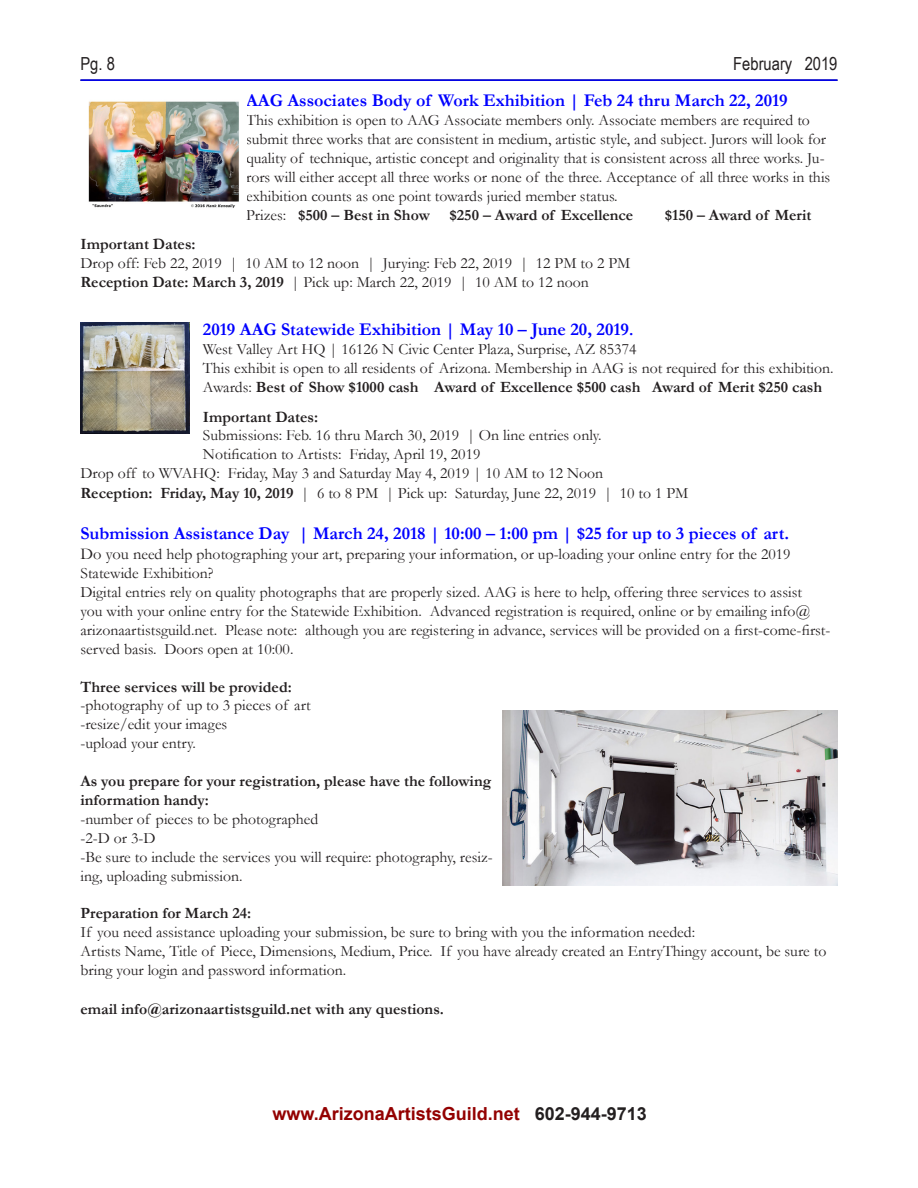
<style>
.page{position:relative;width:918px;height:1188px;background:#fff}
.page>*{position:absolute;margin:0;border:0;box-sizing:border-box;transform-origin:0 0}
.t1{font:700 18px "Garamond";color:#00f}
.t2{font:700 18px "Arial";color:#930000}
.t3{font:18px "Arial Narrow";color:#231f20}
.t4{font:15.75px/18.9px "Garamond";color:#231f20}
.t5{font:700 15.75px/18.9px "Garamond";color:#231f20}
.s1{font-weight:700}
.s2{font-size:16.5px}
.s3{color:#231f20}
</style>
<div class="page">
<hr style="left:80px;top:80px;width:758px;height:1px;background:#231f20">
<hr style="left:80px;top:79px;width:757px;height:2px;background:#00f">
<img style="left:80px;top:322px;width:109px;height:111px">
<img style="left:88px;top:101px;width:151px;height:107px">
<img style="left:503px;top:711px;width:335px;height:174px">
<p class="t3" style="left:80px;top:51px;width:36px">Pg. 8</p>
<p class="t3" style="left:733px;top:51px;width:106px">February 2019</p>
<p class="t1" style="left:246px;top:88px;width:543px">AAG Associates Body of Work Exhibition | Feb 24 thru March 22, 2019</p>
<p class="t4" style="left:246px;top:110px;width:586px">This exhibition is open to AAG Associate members only. Associate members are required to submit three works that are consistent in medium, artistic style, and subject. Jurors will look for quality of technique, artistic concept and originality that is consistent across all three works. Ju&shy;rors will either accept all three works or none of the three. Acceptance of all three works in this exhibition counts as one point towards juried member status.<br>Prizes: <span class="s1">$500 – Best in Show $250 – Award of Excellence</span></p>
<p class="t5" style="left:665px;top:205px;width:148px">$150 – Award of Merit</p>
<p class="t5" style="left:80px;top:235px;width:117px">Important Dates:</p>
<p class="t4" style="left:80px;top:253px;width:551px">Drop off: Feb 22, 2019 | 10 AM to 12 noon | Jurying: Feb 22, 2019 | 12 PM to 2 PM<br><span class="s1">Reception Date: March 3, 2019</span> | Pick up: March 22, 2019 | 10 AM to 12 noon</p>
<p class="t1" style="left:203px;top:317px;width:432px">2019 AAG Statewide Exhibition | May 10 – June 20, 2019<span class="s2">.</span></p>
<p class="t4" style="left:203px;top:339px;width:632px">West Valley Art HQ | 16126 N Civic Center Plaza, Surprise, AZ 85374<br>This exhibit is open to all residents of Arizona. Membership in AAG is not required for this exhibition.<br>Awards: <span class="s1">Best of Show $1000 cash Award of Excellence $500 cash Award of Merit $250 cash</span></p>
<p class="t5" style="left:203px;top:407px;width:117px">Important Dates:</p>
<p class="t4" style="left:203px;top:426px;width:400px">Submissions: Feb. 16 thru March 30, 2019 | On line entries only.</p>
<p class="t4" style="left:203px;top:445px;width:279px">Notification to Artists: Friday, April 19, 2019</p>
<p class="t4" style="left:80px;top:463px;width:524px">Drop off to WVAHQ: Friday, May 3 and Saturday May 4, 2019 | 10 AM to 12 Noon</p>
<p class="t4" style="left:80px;top:483px;width:609px"><span class="s1">Reception: Friday, May 10, 2019</span> | 6 to 8 PM | Pick up: Saturday, June 22, 2019 | 10 to 1 PM</p>
<p class="t1" style="left:80px;top:522px;width:710px">Submission Assistance Day | March 24, 2018 | 10:00 – 1:00 pm | $25 for up to 3 pieces of art.</p>
<p class="t4" style="left:80px;top:544px;width:752px"><span class="s2">Do you n</span>eed help photographing your art, preparing your information, or up-loading your online entry for the 2019<br>Statewide Exhibition?<br>Digital entries rely on quality photographs that are properly sized. AAG is here to help, offering three services to assist<br>you with your online entry for the Statewide Exhibition. Advanced registration is required, online or by emailing info@ arizonaartistsguild.net. Please note: although you are registering in advance, services will be provided on a first-come-first&shy;served basis. Doors open at 10:00.</p>
<p class="t5" style="left:80px;top:677px;width:213px">Three services will be provided:</p>
<p class="t4" style="left:80px;top:696px;width:232px">-photography of up to 3 pieces of art -resize/edit your images<br>-upload your entry.</p>
<p class="t5" style="left:80px;top:772px;width:412px">As you prepare for your registration, please have the following information handy:</p>
<p class="t4" style="left:80px;top:809px;width:414px">-number of pieces to be photographed<br>-2-D or 3-D<br>-Be sure to include the services you will require: photography, resiz&shy;ing, uploading submission.</p>
<p class="t5" style="left:80px;top:904px;width:172px">Preparation for March 24:</p>
<p class="t4" style="left:80px;top:922px;width:747px">If you need assistance uploading your submission, be sure to bring with you the information needed:<br>Artists Name, Title of Piece, Dimensions, Medium, Price. If you have already created an EntryThingy account, be sure to bring your login and password information.</p>
<p class="t5" style="left:80px;top:999px;width:365px">email info@arizonaartistsguild.net with any questions.</p>
<p class="t2" style="left:272px;top:1101px;width:376px">www.ArizonaArtistsGuild.net <span class="s3">602-944-9713</span></p>
</div>
